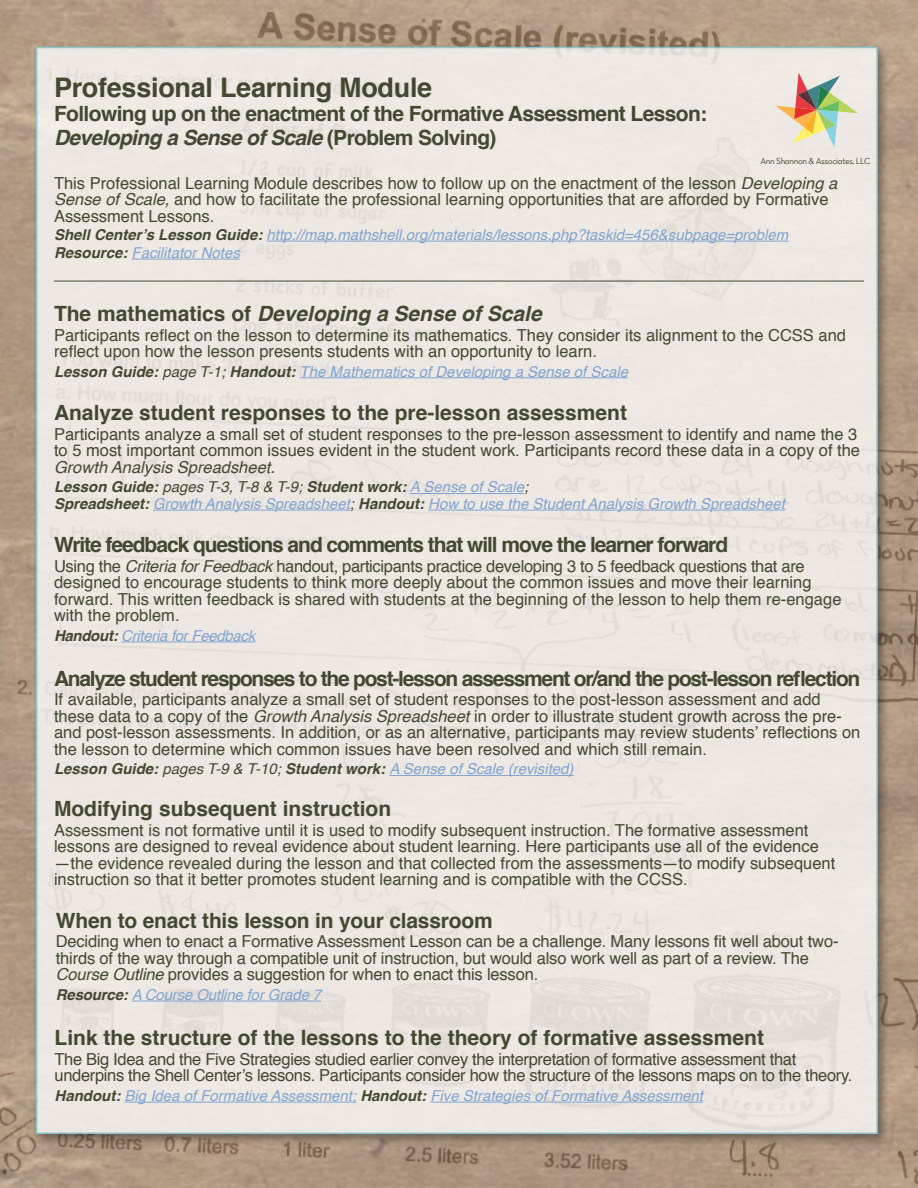
<style>
.page{position:relative;width:918px;height:1188px;background:#fff}
.page>*{position:absolute;margin:0;border:0;box-sizing:border-box;transform-origin:0 0}
.t1{font:700 27px "Helvetica";letter-spacing:-.01em;color:#424930}
.t2{font:700 21px "Helvetica";color:#424930}
.t3{font:700 21px/24px "Helvetica";letter-spacing:-.03em;color:#424930}
.t4{font:700 21px "Helvetica";letter-spacing:-.06em;color:#424930}
.t5{font:700 21px "Helvetica";letter-spacing:-.05em;color:#424930}
.t6{font:italic 700 21px "Helvetica";color:#424930}
.t7{font:700 21px "Helvetica";letter-spacing:-.01em;color:#424930}
.t8{font:16.5px/16.5px "Helvetica";color:#424930}
.t9{font:16.5px/16.5px "Helvetica";letter-spacing:-.02em;color:#424930}
.t10{font:italic 15px "Helvetica";color:#80a4d0}
.t11{font:italic 700 15px "Helvetica";color:#424930}
.t12{font:italic 15px "Helvetica";letter-spacing:-.02em;color:#80a4d0}
.t13{font:9px "Neutra Text Book Alt";letter-spacing:-.04em;color:#424930}
.s1{font-style:italic}
.s2{font-weight:700;color:#424930}
.s3{font-style:normal}
.s4{color:#424930}
.s5{font-weight:400}
.s6{font-weight:400;color:#80a4d0}
</style>
<div class="page">
<img style="left:0;top:0;width:918px;height:1188px">
<div style="left:32px;top:43px;width:858px;height:1104px;background:#231f20;opacity:.59"></div>
<div style="left:36px;top:47px;width:842px;height:1087px;background:#ede7e3;border:2px solid #84d3e5"></div>
<hr style="left:54px;top:281px;width:810px;height:1px;background:#424930">
<hr style="left:267px;top:241px;width:522px;height:1px;background:#80a4d0">
<hr style="left:132px;top:259px;width:108px;height:1px;background:#80a4d0">
<hr style="left:300px;top:377px;width:328px;height:1px;background:#80a4d0">
<hr style="left:410px;top:493px;width:114px;height:1px;background:#80a4d0">
<hr style="left:153px;top:510px;width:197px;height:1px;background:#80a4d0">
<hr style="left:428px;top:510px;width:357px;height:1px;background:#80a4d0">
<hr style="left:121px;top:642px;width:134px;height:1px;background:#80a4d0">
<hr style="left:389px;top:775px;width:185px;height:1px;background:#80a4d0">
<hr style="left:124px;top:1102px;width:232px;height:1px;background:#80a4d0">
<hr style="left:430px;top:1102px;width:273px;height:1px;background:#80a4d0">
<hr style="left:132px;top:1001px;width:189px;height:1px;background:#80a4d0">
<svg style="left:775px;top:73px;width:83px;height:74px"></svg>
<p class="t1" style="left:54px;top:66px;width:380px">Professional Learning Module</p>
<p class="t3" style="left:54px;top:102px;width:655px">Following up on the enactment of the Formative Assessment Lesson:<br><span class="s1">Developing a Sense of Scale</span> (Problem Solving)</p>
<p class="t8" style="left:54px;top:175px;width:785px">This Professional Learning Module describes how to follow up on the enactment of the lesson <span class="s1">Developing a<br>Sense of Scale,</span> and how to facilitate the professional learning opportunities that are afforded by Formative<br>Assessment Lessons.</p>
<p class="t10" style="left:54px;top:223px;width:736px"><span class="s2">Shell Center’s Lesson Guide:</span> http://map.mathshell.org/materials/lessons.php?taskid=456&amp;subpage=problem</p>
<p class="t10" style="left:54px;top:241px;width:187px"><span class="s2">Resource:</span> Facilitator Notes</p>
<p class="t13" style="left:760px;top:155px;width:112px">Ann Shannon &amp; Associates, LLC</p>
<p class="t6" style="left:54px;top:296px;width:489px"><span class="s3">The mathematics of</span> Developing a Sense of Scale</p>
<p class="t8" style="left:54px;top:327px;width:794px">Participants reflect on the lesson to determine its mathematics. They consider its alignment to the CCSS and reflect upon how the lesson presents students with an opportunity to learn.</p>
<p class="t10" style="left:54px;top:360px;width:576px"><span class="s2">Lesson Guide:</span> <span class="s4">page T-1;</span> <span class="s2">Handout:</span> The Mathematics of Developing a Sense of Scale</p>
<p class="t2" style="left:54px;top:396px;width:575px">Analyze student responses to the pre-lesson assessment</p>
<p class="t8" style="left:54px;top:426px;width:808px">Participants analyze a small set of student responses to the pre-lesson assessment to identify and name the 3 to 5 most important common issues evident in the student work. Participants record these data in a copy of the<br><span class="s1">Growth Analysis Spreadsheet.</span></p>
<p class="t11" style="left:54px;top:475px;width:476px">Lesson Guide: <span class="s5">pages T-3, T-8 &amp; T-9;</span> Student work: <span class="s6">A Sense of Scale</span><span class="s5">;</span></p>
<p class="t10" style="left:54px;top:492px;width:733px"><span class="s2">Spreadsheet:</span> Growth Analysis Spreadsheet<span class="s4">;</span> <span class="s2">Handout:</span> How to use the Student Analysis Growth Spreadsheet</p>
<p class="t5" style="left:54px;top:528px;width:676px">Write feedback questions and comments that will move the learner forward</p>
<p class="t8" style="left:54px;top:558px;width:789px">Using the <span class="s1">Criteria for Feedback</span> handout, participants practice developing 3 to 5 feedback questions that are designed to encourage students to think more deeply about the common issues and move their learning forward. This written feedback is shared with students at the beginning of the lesson to help them re-engage with the problem.</p>
<p class="t12" style="left:54px;top:624px;width:203px"><span class="s2">Handout:</span> Criteria for Feedback</p>
<p class="t4" style="left:54px;top:661px;width:808px">Analyze student responses to the post-lesson assessment or/and the post-lesson reflection</p>
<p class="t8" style="left:54px;top:692px;width:808px">If available, participants analyze a small set of student responses to the post-lesson assessment and add these data to a copy of the <span class="s1">Growth Analysis Spreadsheet</span> in order to illustrate student growth across the pre&shy;and post-lesson assessments. In addition, or as an alternative, participants may review students’ reflections on the lesson to determine which common issues have been resolved and which still remain.</p>
<p class="t11" style="left:54px;top:757px;width:521px">Lesson Guide: <span class="s5">pages T-9 &amp; T-10;</span> Student work: <span class="s6">A Sense of Scale (revisited)</span></p>
<p class="t2" style="left:54px;top:792px;width:339px">Modifying subsequent instruction</p>
<p class="t8" style="left:54px;top:822px;width:783px">Assessment is not formative until it is used to modify subsequent instruction. The formative assessment lessons are designed to reveal evidence about student learning. Here participants use all of the evidence —the evidence revealed during the lesson and that collected from the assessments—to modify subsequent instruction so that it better promotes student learning and is compatible with the CCSS.</p>
<p class="t7" style="left:56px;top:904px;width:438px">When to enact this lesson in your classroom</p>
<p class="t8" style="left:56px;top:934px;width:784px">Deciding when to enact a Formative Assessment Lesson can be a challenge. Many lessons fit well about two&shy;thirds of the way through a compatible unit of instruction, but would also work well as part of a review. The<br><span class="s1">Course Outline</span> provides a suggestion for when to enact this lesson.</p>
<p class="t10" style="left:56px;top:983px;width:267px"><span class="s2">Resource:</span> A Course Outline for Grade 7</p>
<p class="t2" style="left:55px;top:1021px;width:711px">Link the structure of the lessons to the theory of formative assessment</p>
<p class="t9" style="left:55px;top:1051px;width:799px">The Big Idea and the Five Strategies studied earlier convey the interpretation of formative assessment that underpins the Shell Center’s lessons. Participants consider how the structure of the lessons maps on to the theory.</p>
<p class="t10" style="left:55px;top:1084px;width:650px"><span class="s2">Handout:</span> Big Idea of Formative Assessment; <span class="s2">Handout:</span> Five Strategies of Formative Assessment</p>
</div>
